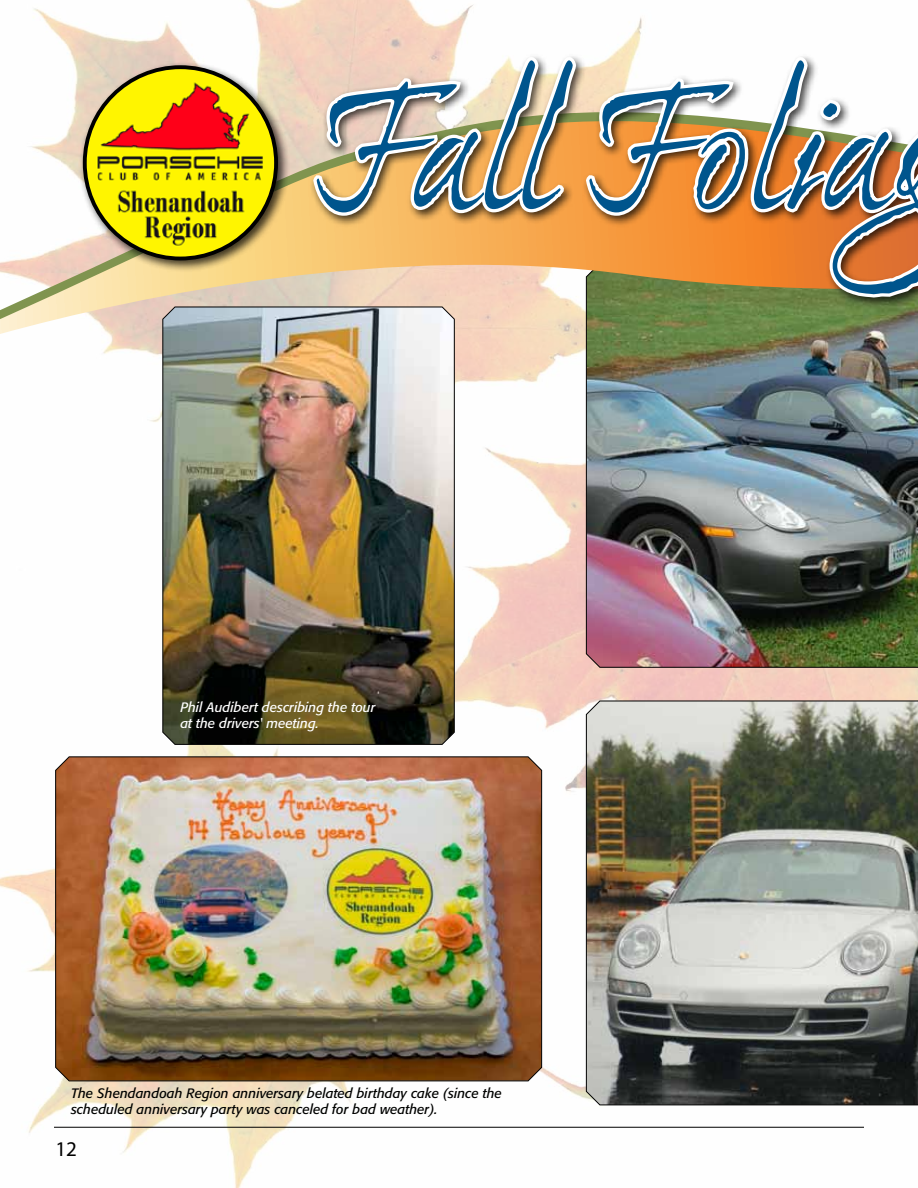
<style>
.page{position:relative;width:918px;height:1188px;background:#fff}
.page>*{position:absolute;margin:0;border:0;box-sizing:border-box;transform-origin:0 0}
.t1{font:198px "Ex Ponto";letter-spacing:-.04em;color:#00558d}
.t2{font:21px "Myriad Pro";color:#000}
.t3{font:italic 13.5px/16.2px "Formata";color:#000100}
.t4{font:italic 13.5px/16.2px "Formata";color:#fff}
</style>
<div class="page">
<img style="left:0;top:359px;width:918px;height:829px">
<img style="left:586px;top:359px;width:332px;height:309px">
<hr style="left:54px;top:1127px;width:810px;height:1px;background:#000">
<img style="left:586px;top:701px;width:332px;height:404px">
<img style="left:55px;top:756px;width:487px;height:325px">
<img style="left:163px;top:359px;width:292px;height:386px">
<svg style="left:33px;top:0;width:885px;height:359px"></svg>
<svg style="left:0;top:121px;width:918px;height:213px"></svg>
<div style="left:79px;top:61px;width:211px;height:212px;background:#000;opacity:.75"></div>
<img style="left:85px;top:67px;width:191px;height:192px;border-radius:96px">
<div style="left:83px;top:65px;width:195px;height:195px;border:4px solid #000;border-radius:50%"></div>
<div style="left:309px;top:53px;width:609px;height:256px;background:#000;opacity:.75"></div>
<img style="left:310px;top:54px;width:608px;height:248px">
<h1 class="t1" style="left:309px;top:51px;width:640px">Fall Foliag</h1>
<p class="t4" style="left:180px;top:699px;width:197px">Phil Audibert describing the tour at the drivers' meeting.</p>
<p class="t3" style="left:71px;top:1085px;width:432px">The Shendandoah Region anniversary belated birthday cake (since the scheduled anniversary party was canceled for bad weather).</p>
<h2 class="t2" style="left:56px;top:1136px;width:23px">12</h2>
</div>
